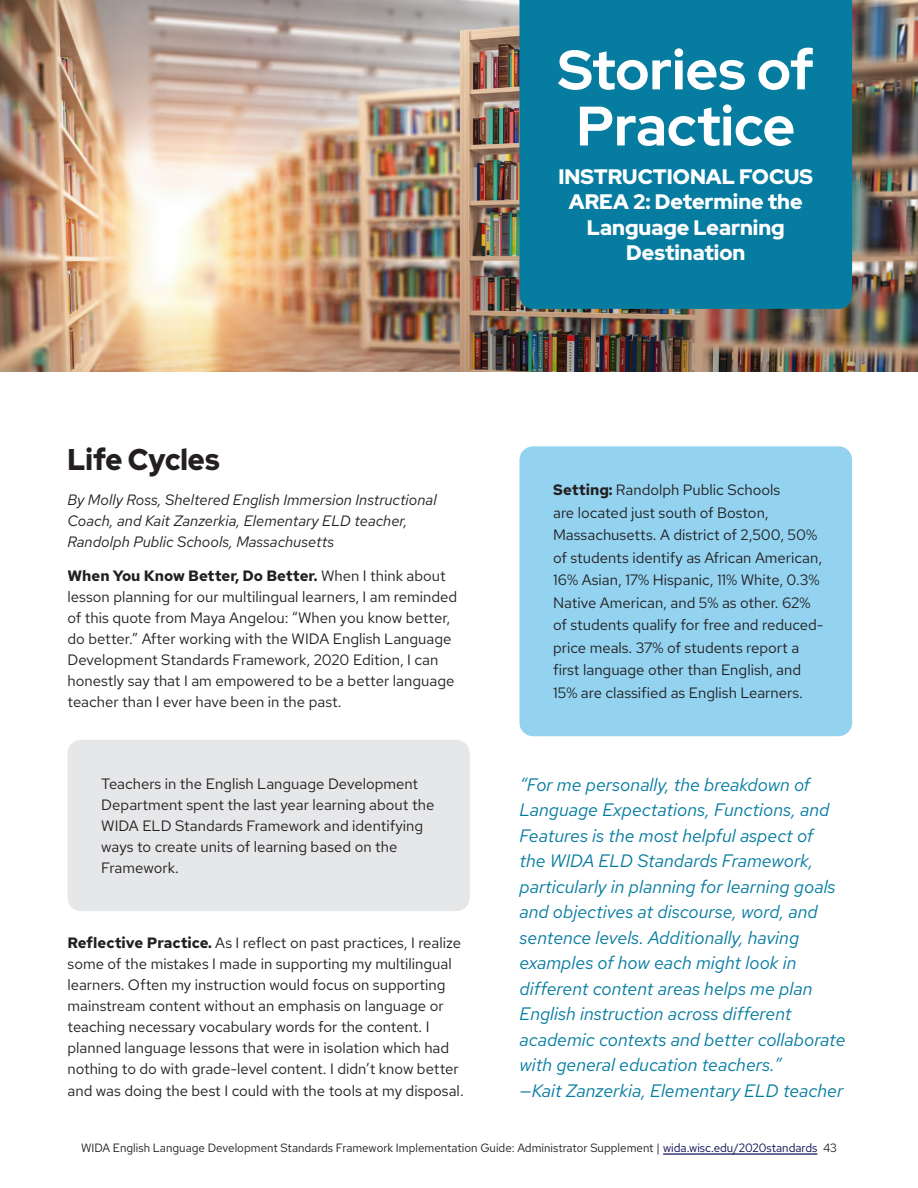
<style>
.page{position:relative;width:918px;height:1188px;background:#fff}
.page>*{position:absolute;margin:0;border:0;box-sizing:border-box;transform-origin:0 0}
.t1{font:700 55.5px/56.1px "Red Hat Display";color:#fff;text-align:center}
.t2{font:900 30px "Red Hat Display";color:#231f20;scale:.95 1}
.t3{font:900 21px/25.2px "Red Hat Display";color:#fff;text-align:center}
.Body_text{font:italic 18px/25.5px "Red Hat Text";color:#067ca0}
.Body_text-2{font:15px/21px "Red Hat Text";color:#231f20}
.blue_annotation{font:15px/22.5px "Red Hat Text";color:#231f20}
.gray_annotation{font:15px/21px "Red Hat Text";color:#231f20}
.Body_text-3{font:italic 15px/21px "Red Hat Text";color:#231f20}
.Body_text-4{font:12px "Red Hat Text";color:#231f20}
.s1{font-weight:700}
.s2{color:#070850}
</style>
<div class="page">
<img style="left:0;top:0;width:918px;height:372px">
<div style="left:68px;top:740px;width:402px;height:171px;background:#e6e7e9;border-radius:14px"></div>
<div style="left:519px;top:446px;width:333px;height:290px;background:#93d3f0;border-radius:14px"></div>
<div style="left:519px;top:0;width:333px;height:309px;background:#067ca0"></div>
<hr style="left:663px;top:1153px;width:154px;height:2px;background:#070850">
<h1 class="t1" style="left:558px;top:41px;width:257px">Stories of<br>Practice</h1>
<h2 class="t3" style="left:559px;top:164px;width:256px">INSTRUCTIONAL FOCUS<br>AREA 2: Determine the<br>Language Learning<br>Destination</h2>
<h3 class="t2" style="left:68px;top:440px;width:162px">Life Cycles</h3>
<p class="Body_text-3" style="left:68px;top:489px;width:371px">By Molly Ross, Sheltered English Immersion Instructional<br>Coach, and Kait Zanzerkia, Elementary ELD teacher,<br>Randolph Public Schools, Massachusetts</p>
<p class="Body_text-2" style="left:68px;top:565px;width:391px"><span class="s1">When You Know Better, Do Better.</span> When I think about lesson planning for our multilingual learners, I am reminded of this quote from Maya Angelou: “When you know better, do better.” After working with the WIDA English Language Development Standards Framework, 2020 Edition, I can honestly say that I am empowered to be a better language teacher than I ever have been in the past.</p>
<p class="gray_annotation" style="left:101px;top:773px;width:335px">Teachers in the English Language Development Department spent the last year learning about the WIDA ELD Standards Framework and identifying ways to create units of learning based on the Framework.</p>
<p class="Body_text-2" style="left:68px;top:932px;width:395px"><span class="s1">Reflective Practice.</span> As I reflect on past practices, I realize some of the mistakes I made in supporting my multilingual learners. Often my instruction would focus on supporting mainstream content without an emphasis on language or teaching necessary vocabulary words for the content. I planned language lessons that were in isolation which had nothing to do with grade-level content. I didn’t know better</p>
<p class="Body_text-2" style="left:68px;top:1080px;width:398px">and was doing the best I could with the tools at my disposal.</p>
<p class="blue_annotation" style="left:553px;top:479px;width:272px"><span class="s1">Setting:</span> Randolph Public Schools<br>are located just south of Boston, Massachusetts. A district of 2,500, 50% of students identify as African American, 16% Asian, 17% Hispanic, 11% White, 0.3% Native American, and 5% as other. 62% of students qualify for free and reduced&shy;price meals. 37% of students report a first language other than English, and 15% are classified as English Learners.</p>
<p class="Body_text" style="left:519px;top:772px;width:328px">“For me personally, the breakdown of Language Expectations, Functions, and Features is the most helpful aspect of<br>the WIDA ELD Standards Framework, particularly in planning for learning goals and objectives at discourse, word, and sentence levels. Additionally, having examples of how each might look in different content areas helps me plan English instruction across different academic contexts and better collaborate with general education teachers.”<br>—Kait Zanzerkia, Elementary ELD teacher</p>
<p class="Body_text-4" style="left:81px;top:1140px;width:738px">WIDA English Language Development Standards Framework Implementation Guide: Administrator Supplement | <span class="s2">wida.wisc.edu/2020standards</span></p>
<p class="Body_text-4" style="left:823px;top:1140px;width:15px">43</p>
</div>
